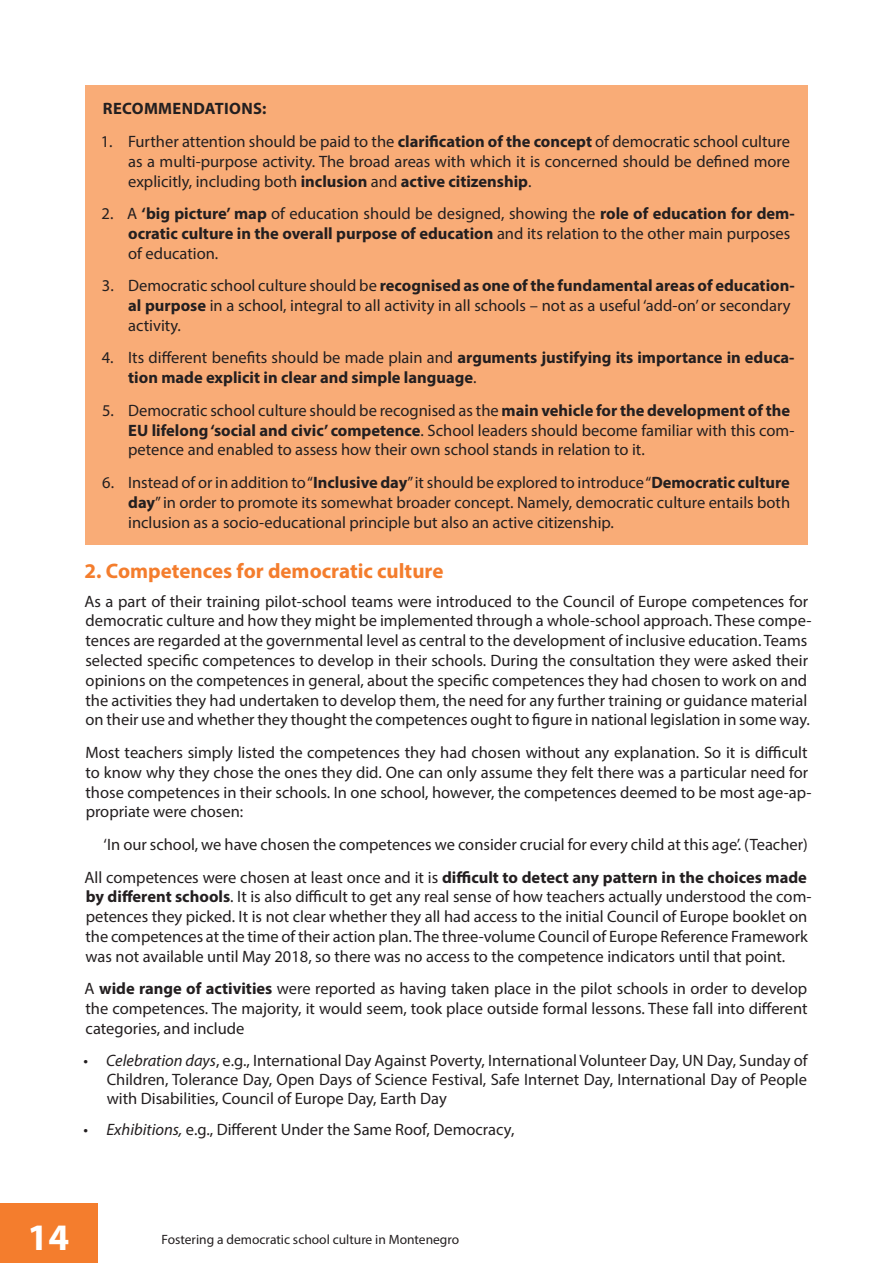
<style>
.page{position:relative;width:893px;height:1263px;background:#fff}
.page>*{position:absolute;margin:0;border:0;box-sizing:border-box;transform-origin:0 0}
.t1{font:700 37.5px "Myriad Pro";color:#fff}
.t2{font:700 21px "Myriad Pro";color:#f47d2d}
.t3{font:16.5px/19.8px "Myriad Pro";color:#231f20}
.t4{font:700 16.5px/19.8px "Myriad Pro";color:#231f20}
.t5{font:700 16.5px "Myriad Pro";letter-spacing:.02em;color:#231f20}
.t6{font:13.5px "Myriad Pro";color:#231f20}
.s1{font-weight:700}
.s2{font-weight:400}
.s3{font-style:italic}
</style>
<div class="page">
<div style="left:0;top:1203px;width:98px;height:60px;background:#f47d2d"></div>
<div style="left:85px;top:85px;width:723px;height:460px;background:#f9ac77"></div>
<p class="t5" style="left:103px;top:98px;width:165px">RECOMMENDATIONS:</p>
<p class="t3" style="left:128px;top:131px;width:663px;text-align:justify;text-indent:-27px">1. Further attention should be paid to the <span class="s1">clarification of the concept</span> of democratic school culture as a multi-purpose activity. The broad areas with which it is concerned should be defined more explicitly, including both <span class="s1">inclusion</span> and <span class="s1">active citizenship</span>.</p>
<p class="t3" style="left:128px;top:203px;width:668px;text-indent:-26px">2. A <span class="s1">‘big picture’ map</span> of education should be designed, showing the <span class="s1">role of education for dem&shy;ocratic culture in the overall purpose of education</span> and its relation to the other main purposes of education.</p>
<p class="t3" style="left:128px;top:276px;width:668px;text-indent:-26px">3. Democratic school culture should be <span class="s1">recognised as one of the fundamental areas of education&shy;al purpose</span> in a school, integral to all activity in all schools – not as a useful ‘add-on’ or secondary activity.</p>
<p class="t4" style="left:128px;top:347px;width:668px;text-indent:-27px"><span class="s2">4. Its different benefits should be made plain and</span> arguments justifying its importance in educa&shy;tion made explicit in clear and simple language<span class="s2">.</span></p>
<p class="t3" style="left:128px;top:400px;width:668px;text-indent:-26px">5. Democratic school culture should be recognised as the <span class="s1">main vehicle for the development of the<br>EU lifelong ‘social and civic’ competence</span>. School leaders should become familiar with this com&shy;petence and enabled to assess how their own school stands in relation to it.</p>
<p class="t3" style="left:128px;top:472px;width:664px;text-align:justify;text-indent:-26px">6. Instead of or in addition to “<span class="s1">Inclusive day</span>” it should be explored to introduce “<span class="s1">Democratic culture day</span>” in order to promote its somewhat broader concept. Namely, democratic culture entails both inclusion as a socio-educational principle but also an active citizenship.</p>
<p class="t2" style="left:84px;top:558px;width:361px">2. Competences for democratic culture</p>
<p class="t3" style="left:84px;top:591px;width:728px">As a part of their training pilot-school teams were introduced to the Council of Europe competences for democratic culture and how they might be implemented through a whole-school approach. These compe&shy;tences are regarded at the governmental level as central to the development of inclusive education. Teams selected specific competences to develop in their schools. During the consultation they were asked their opinions on the competences in general, about the specific competences they had chosen to work on and the activities they had undertaken to develop them, the need for any further training or guidance material on their use and whether they thought the competences ought to figure in national legislation in some way.</p>
<p class="t3" style="left:85px;top:742px;width:727px">Most teachers simply listed the competences they had chosen without any explanation. So it is difficult to know why they chose the ones they did. One can only assume they felt there was a particular need for those competences in their schools. In one school, however, the competences deemed to be most age-ap&shy;propriate were chosen:</p>
<p class="t3" style="left:84px;top:828px;width:725px;line-height:32.5px;text-align:right">‘In our school, we have chosen the competences we consider crucial for every child at this age’. (Teacher)<br>All competences were chosen at least once and it is <span class="s1">difficult to detect any pattern in the choices made</span></p>
<p class="t3" style="left:86px;top:887px;width:727px"><span class="s1">by different schools</span>. It is also difficult to get any real sense of how teachers actually understood the com&shy;petences they picked. It is not clear whether they all had access to the initial Council of Europe booklet on the competences at the time of their action plan. The three-volume Council of Europe Reference Framework was not available until May 2018, so there was no access to the competence indicators until that point.</p>
<p class="t3" style="left:84px;top:979px;width:725px;text-align:justify">A <span class="s1">wide range of activities</span> were reported as having taken place in the pilot schools in order to develop the competences. The majority, it would seem, took place outside formal lessons. These fall into different categories, and include</p>
<p class="t3" style="left:107px;top:1050px;width:702px;line-height:19px;text-align:justify;text-indent:-23px">• <span class="s3">Celebration days</span>, e.g., International Day Against Poverty, International Volunteer Day, UN Day, Sunday of Children, Tolerance Day, Open Days of Science Festival, Safe Internet Day, International Day of People with Disabilities, Council of Europe Day, Earth Day</p>
<p class="t3" style="left:84px;top:1120px;width:432px">• <span class="s3">Exhibitions,</span> e.g., Different Under the Same Roof, Democracy,</p>
<h1 class="t1" style="left:28px;top:1213px;width:43px">14</h1>
<p class="t6" style="left:162px;top:1231px;width:299px">Fostering a democratic school culture in Montenegro</p>
</div>
